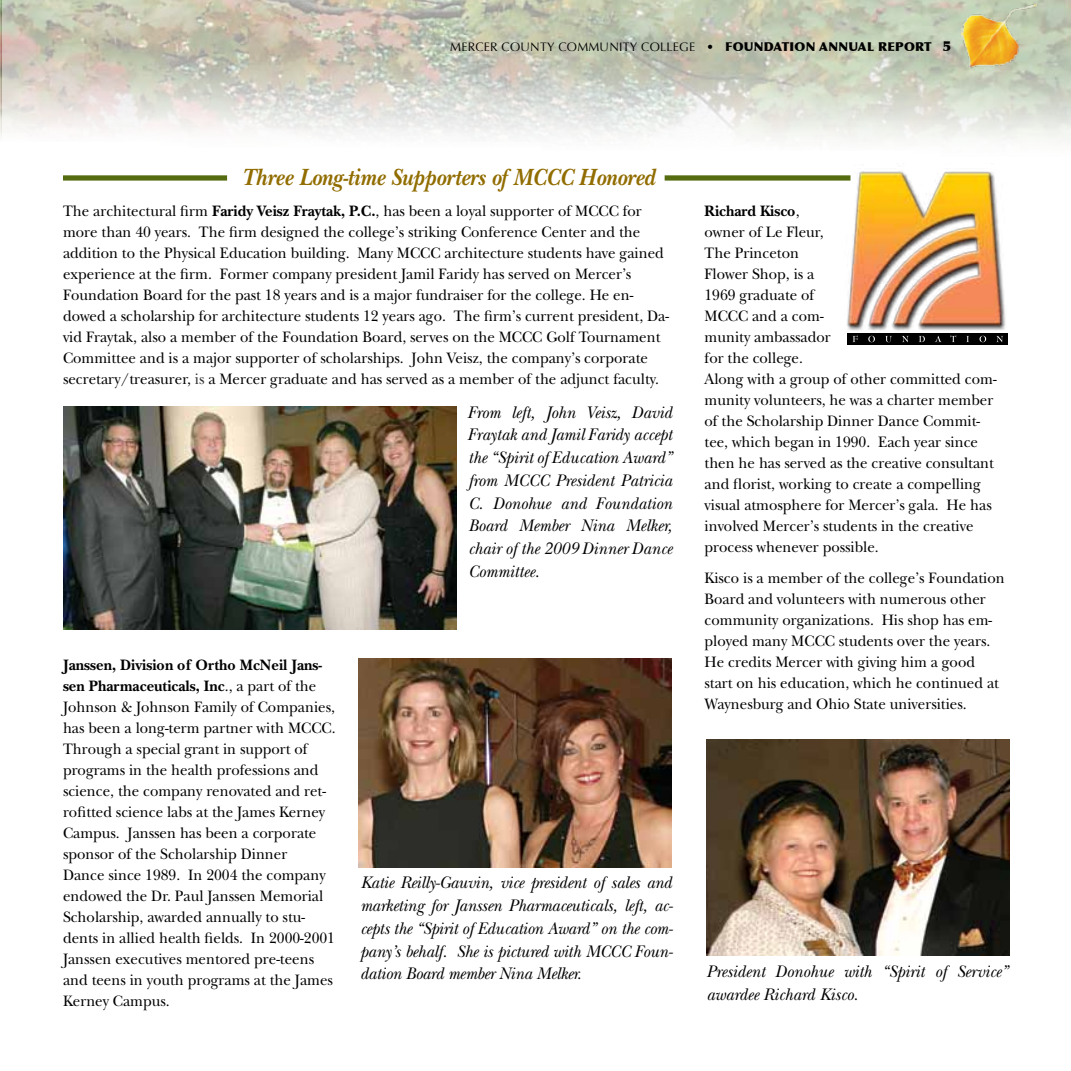
<style>
.page{position:relative;width:1071px;height:1071px;background:#fff}
.page>*{position:absolute;margin:0;border:0;box-sizing:border-box;transform-origin:0 0}
.t1{font:italic 700 24.5px "New Baskerville";color:#916d00;scale:.9 1}
.t2{font:italic 17.5px/22.8px "New Baskerville";color:#000;text-align:justify;scale:.95 1}
.t3{font:15.75px/21px "New Baskerville";color:#000;scale:.95 1}
.t4{font:12.25px "Optima";letter-spacing:.02em;color:#000}
.s1{font-weight:900}
.s2{font-weight:900;font-size:14px}
.s3{font-weight:700}
.s4{color:#333}
</style>
<div class="page">
<img style="left:0;top:0;width:1071px;height:141px">
<img style="left:962px;top:2px;width:77px;height:66px">
<img style="left:63px;top:406px;width:394px;height:224px">
<img style="left:358px;top:658px;width:313px;height:209px">
<img style="left:707px;top:739px;width:302px;height:217px">
<div style="left:63px;top:175px;width:164px;height:6px;background:#566c11"></div>
<div style="left:665px;top:175px;width:185px;height:6px;background:#566c11"></div>
<img style="left:834px;top:171px;width:174px;height:174px">
<p class="t4" style="left:450px;top:40px;width:503px">MERCER COUNTY COMMUNITY COLLEGE • <span class="s1">FOUNDATION ANNUAL REPORT</span> <span class="s2">5</span></p>
<h1 class="t1" style="left:242px;top:162px;width:461px">Three Long-time Supporters of MCCC Honored</h1>
<p class="t3" style="left:63px;top:201px;width:639px">The architectural firm <span class="s3">Faridy Veisz Fraytak, P.C.</span>, has been a loyal supporter of MCCC for more than 40 years. The firm designed the college’s striking Conference Center and the addition to the Physical Education building. Many MCCC architecture students have gained experience at the firm. Former company president Jamil Faridy has served on Mercer’s Foundation Board for the past 18 years and is a major fundraiser for the college. He en&shy;dowed a scholarship for architecture students 12 years ago. The firm’s current president, Da&shy;vid Fraytak, also a member of the Foundation Board, serves on the MCCC Golf Tournament Committee and is a major supporter of scholarships. John Veisz, the company’s corporate secretary/treasurer, <span class="s4">is</span> a Mercer graduate and has served as a member of the adjunct faculty.</p>
<p class="t2" style="left:468px;top:401px;width:216px">From left, John Veisz, David Fraytak and Jamil Faridy accept the “Spirit of Education Award” from MCCC President Patricia C. Donohue and Foundation Board Member Nina Melker, chair of the 2009 Dinner Dance Committee.</p>
<p class="t3" style="left:63px;top:654px;width:288px"><span class="s3">Janssen, Division of Ortho McNeil Jans&shy;sen Pharmaceuticals, Inc</span>., a part of the Johnson &amp; Johnson Family of Companies, has been a long-term partner with MCCC.<br>Through a special grant in support of programs in the health professions and science, the company renovated and ret&shy;rofitted science labs at the James Kerney Campus. Janssen has been a corporate sponsor of the Scholarship Dinner<br>Dance since 1989. In 2004 the company endowed the Dr. Paul Janssen Memorial Scholarship, awarded annually to stu&shy;dents in allied health fields. In 2000-2001<br>Janssen executives mentored pre-teens and teens in youth programs at the James Kerney Campus.</p>
<p class="t2" style="left:360px;top:872px;width:331px">Katie Reilly-Gauvin, vice president of sales and marketing for Janssen Pharmaceuticals, left, ac&shy;cepts the “Spirit of Education Award” on the com&shy;pany’s behalf. She is pictured with MCCC Foun&shy;dation Board member Nina Melker.</p>
<p class="t3" style="left:705px;top:200px;width:309px"><span class="s3">Richard Kisco</span>,<br>owner of Le Fleur,<br>The Princeton<br>Flower Shop, is a<br>1969 graduate of<br>MCCC and a com-<br>munity ambassador<br>for the college.<br>Along with a group of other committed com&shy;munity volunteers, he was a charter member of the Scholarship Dinner Dance Commit&shy;tee, which began in 1990. Each year since then he has served as the creative consultant and florist, working to create a compelling visual atmosphere for Mercer’s gala. He has involved Mercer’s students in the creative process whenever possible.</p>
<p class="t3" style="left:705px;top:567px;width:317px">Kisco is a member of the college’s Foundation Board and volunteers with numerous other community organizations. His shop has em&shy;ployed many MCCC students over the years.<br>He credits Mercer with giving him a good start on his education, which he continued at Waynesburg and Ohio State universities.</p>
<p class="t2" style="left:707px;top:960px;width:319px">President Donohue with “Spirit of Service” awardee Richard Kisco.</p>
</div>
